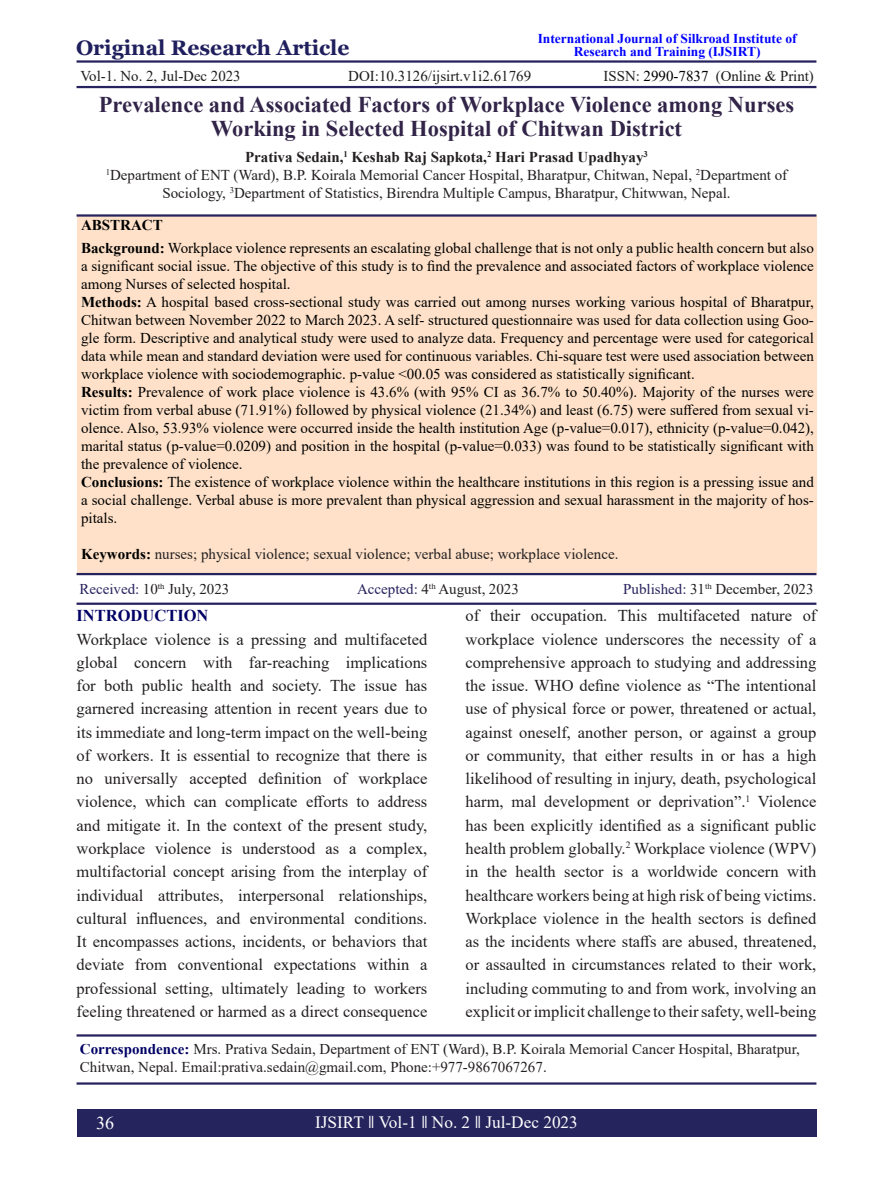
<style>
.page{position:relative;width:893px;height:1191px;background:#fff}
.page>*{position:absolute;margin:0;border:0;box-sizing:border-box;transform-origin:0 0}
.t1{font:700 22.5px/24px "Times New Roman";color:#312448;text-align:center}
.t2{font:700 21px "Georgia";color:#201f5e}
.t3{font:18px "Times New Roman";color:#fff}
.t4{font:17.25px "Times New Roman";color:#fff}
.t5{font:16.5px/23.2px "Times New Roman";color:#231f20;text-align:justify}
.Default{font:700 16.5px "Times New Roman";color:#000065}
.Default-2{font:15px/18px "Times New Roman";color:#000;text-align:justify}
.Default-3{font:15px/18px "Times New Roman";color:#231f20;text-align:center}
.t6{font:15px "Times New Roman";color:#201d1e}
.t7{font:700 15px "Times New Roman";color:#231f20}
.Default-4{font:700 15px "Times New Roman";color:#000}
.Default-5{font:700 13.5px "Times New Roman";color:#00f}
.s1{color:#000}
.s2{font-weight:700}
.s3{font-weight:700;color:#000}
.s4{color:#26225d}
.s5{font-weight:700;color:#000065}
</style>
<div class="page">
<div style="left:77px;top:1108px;width:739px;height:28px;background:#25245d"></div>
<hr style="left:77px;top:60px;width:739px;height:3px;background:#26225d">
<hr style="left:77px;top:86px;width:739px;height:2px;background:#26225d">
<div style="left:77px;top:216px;width:739px;height:358px;background:#fee1c8"></div>
<hr style="left:77px;top:214px;width:739px;height:3px;background:#26225d">
<hr style="left:77px;top:573px;width:739px;height:2px;background:#26225d">
<hr style="left:77px;top:602px;width:739px;height:3px;background:#26225d">
<hr style="left:77px;top:1034px;width:739px;height:2px;background:#26225d">
<hr style="left:77px;top:1082px;width:739px;height:2px;background:#26225d">
<p class="t2" style="left:76px;top:34px;width:275px">Original Research Article</p>
<p class="Default-5" style="left:538px;top:28px;width:260px">International Journal of Silkroad Institute of</p>
<p class="Default-5" style="left:574px;top:42px;width:188px">Research and Training (IJSIRT)</p>
<p class="t6" style="left:80px;top:65px;width:162px">Vol-1. No. 2, Jul-Dec 2023</p>
<p class="t6" style="left:348px;top:65px;width:184px">DOI:10.3126/ijsirt.v1i2.61769</p>
<p class="t6" style="left:604px;top:65px;width:212px">ISSN: <span class="s1">2990-7837</span> (Online &amp; Print)</p>
<p class="t1" style="left:99px;top:91px;width:697px">Prevalence and Associated Factors of Workplace Violence among Nurses<br>Working in Selected Hospital of Chitwan District</p>
<p class="t7" style="left:245px;top:146px;width:404px">Prativa Sedain,<sup>1</sup> Keshab Raj Sapkota,<sup>2</sup> Hari Prasad Upadhyay<sup>3</sup></p>
<p class="Default-3" style="left:106px;top:165px;width:683px"><sup>1</sup>Department of ENT (Ward), B.P. Koirala Memorial Cancer Hospital, Bharatpur, Chitwan, Nepal, <sup>2</sup>Department of<br>Sociology, <sup>3</sup>Department of Statistics, Birendra Multiple Campus, Bharatpur, Chitwwan, Nepal.</p>
<p class="Default-4" style="left:81px;top:214px;width:83px">ABSTRACT</p>
<p class="Default-2" style="left:81px;top:238px;width:734px"><span class="s2">Background:</span> Workplace violence represents an escalating global challenge that is not only a public health concern but also a significant social issue. The objective of this study is to find the prevalence and associated factors of workplace violence among Nurses of selected hospital.</p>
<p class="Default-2" style="left:81px;top:292px;width:734px"><span class="s2">Methods:</span> A hospital based cross-sectional study was carried out among nurses working various hospital of Bharatpur, Chitwan between November 2022 to March 2023. A self- structured questionnaire was used for data collection using Goo&shy;gle form. Descriptive and analytical study were used to analyze data. Frequency and percentage were used for categorical data while mean and standard deviation were used for continuous variables. Chi-square test were used association between workplace violence with sociodemographic. p-value &lt;00.05 was considered as statistically significant.</p>
<p class="Default-2" style="left:81px;top:382px;width:734px"><span class="s2">Results:</span> Prevalence of work place violence is 43.6% (with 95% CI as 36.7% to 50.40%). Majority of the nurses were victim from verbal abuse (71.91%) followed by physical violence (21.34%) and least (6.75) were suffered from sexual vi&shy;olence. Also, 53.93% violence were occurred inside the health institution Age (p-value=0.017), ethnicity (p-value=0.042), marital status (p-value=0.0209) and position in the hospital (p-value=0.033) was found to be statistically significant with the prevalence of violence.</p>
<p class="Default-2" style="left:81px;top:472px;width:734px"><span class="s2">Conclusions:</span> The existence of workplace violence within the healthcare institutions in this region is a pressing issue and a social challenge. Verbal abuse is more prevalent than physical aggression and sexual harassment in the majority of hos&shy;pitals.</p>
<p class="Default-3" style="left:81px;top:544px;width:539px"><span class="s3">Keywords:</span> nurses; physical violence; sexual violence; verbal abuse; workplace violence.</p>
<p class="Default-3" style="left:79px;top:579px;width:151px"><span class="s4">Received:</span> 10<sup>th</sup> July, 2023</p>
<p class="Default-3" style="left:357px;top:579px;width:163px"><span class="s4">Accepted:</span> 4<sup>th</sup> August, 2023</p>
<p class="Default-3" style="left:623px;top:579px;width:192px"><span class="s4">Published:</span> 31<sup>th</sup> December, 2023</p>
<p class="Default" style="left:77px;top:604px;width:134px">INTRODUCTION</p>
<p class="t5" style="left:77px;top:627px;width:352px">Workplace violence is a pressing and multifaceted global concern with far-reaching implications for both public health and society. The issue has garnered increasing attention in recent years due to its immediate and long-term impact on the well-being of workers. It is essential to recognize that there is no universally accepted definition of workplace violence, which can complicate efforts to address and mitigate it. In the context of the present study, workplace violence is understood as a complex, multifactorial concept arising from the interplay of individual attributes, interpersonal relationships, cultural influences, and environmental conditions.<br>It encompasses actions, incidents, or behaviors that deviate from conventional expectations within a professional setting, ultimately leading to workers feeling threatened or harmed as a direct consequence</p>
<p class="t5" style="left:466px;top:604px;width:352px">of their occupation. This multifaceted nature of workplace violence underscores the necessity of a comprehensive approach to studying and addressing the issue. WHO define violence as “The intentional use of physical force or power, threatened or actual, against oneself, another person, or against a group or community, that either results in or has a high likelihood of resulting in injury, death, psychological harm, mal development or deprivation”.<sup>1</sup> Violence has been explicitly identified as a significant public health problem globally.<sup>2</sup> Workplace violence (WPV) in the health sector is a worldwide concern with healthcare workers being at high risk of being victims.<br>Workplace violence in the health sectors is defined as the incidents where staffs are abused, threatened, or assaulted in circumstances related to their work, including commuting to and from work, involving an explicit or implicit challenge to their safety, well-being</p>
<p class="Default-3" style="left:80px;top:1039px;width:721px;text-align:left"><span class="s5">Correspondence:</span> Mrs. Prativa Sedain, Department of ENT (Ward), B.P. Koirala Memorial Cancer Hospital, Bharatpur,<br>Chitwan, Nepal. Email:prativa.sedain@gmail.com, Phone:+977-9867067267.</p>
<p class="t3" style="left:96px;top:1110px;width:19px">36</p>
<p class="t4" style="left:315px;top:1110px;width:264px">IJSIRT Vol-1 No. 2 Jul-Dec 2023</p>
</div>
